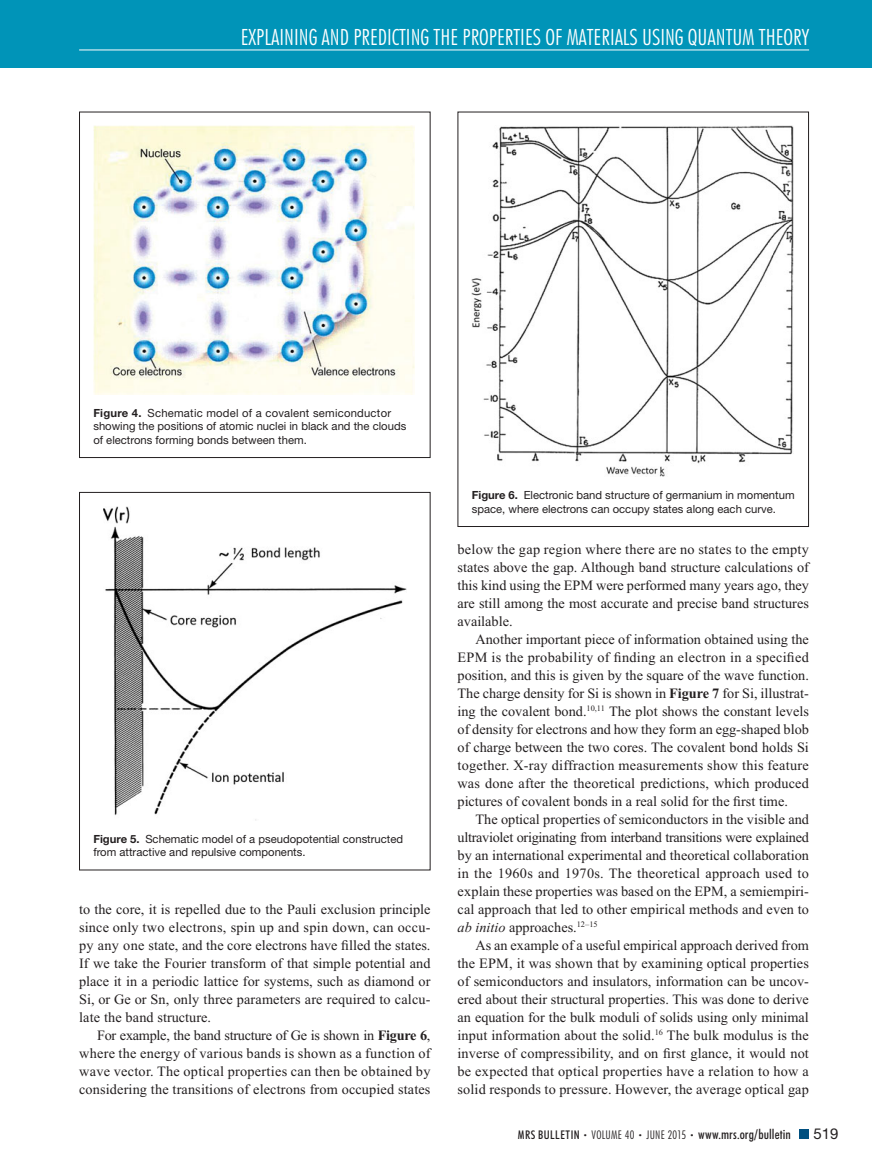
<style>
.page{position:relative;width:872px;height:1175px;background:#fff}
.page>*{position:absolute;margin:0;border:0;box-sizing:border-box;transform-origin:0 0}
.t1{font:300 condensed 22.5px "Futura BT";color:#fff}
.t2{font:15px "Helvetica Neue LT Std";color:#231f20}
.t3{font:14.25px "Times New Roman";color:#231f20}
.t4{font:14.25px "Times New Roman";letter-spacing:.02em;color:#231f20}
.t5{font:14.25px "Times New Roman";letter-spacing:-.02em;color:#231f20}
.t6{font:500 condensed 13.5px "Futura BT";letter-spacing:.01em;color:#231f20}
.t7{font:11.25px/13.5px "Helvetica Neue LT Std";color:#231f20}
.s1{font-weight:700}
.s2{font-style:italic}
.s3{font-size:12px}
.s4{font-weight:300;font-size:7.5px}
.s5{font-weight:300;font-size:12px}
</style>
<div class="page">
<div style="left:0;top:0;width:871px;height:68px;background:#0094b8"></div>
<hr style="left:79px;top:50px;width:729px;height:1px;background:#fff">
<div style="left:799px;top:1130px;width:9px;height:8px;background:#005080"></div>
<img style="left:93px;top:126px;width:321px;height:268px">
<div style="left:79px;top:112px;width:351px;height:346px;border:1px solid #231f20"></div>
<img style="left:103px;top:506px;width:303px;height:314px">
<div style="left:79px;top:492px;width:351px;height:378px;border:1px solid #231f20"></div>
<img style="left:471px;top:126px;width:321px;height:350px">
<p class="t1" style="left:240px;top:29px;width:569px">EXPLAINING AND PREDICTING THE PROPERTIES OF MATERIALS USING QUANTUM THEORY</p>
<p class="t7" style="left:93px;top:407px;width:314px"><span class="s1">Figure 4.</span> Schematic model of a covalent semiconductor showing the positions of atomic nuclei in black and the clouds of electrons forming bonds between them.</p>
<p class="t7" style="left:93px;top:833px;width:311px"><span class="s1">Figure 5.</span> Schematic model of a pseudopotential constructed from attractive and repulsive components.</p>
<p class="t3" style="left:79px;top:903px;width:353px">to the core, it is repelled due to the Pauli exclusion principle</p>
<p class="t4" style="left:79px;top:921px;width:353px">since only two electrons, spin up and spin down, can occu-</p>
<p class="t3" style="left:79px;top:939px;width:353px">py any one state, and the core electrons have filled the states.</p>
<p class="t3" style="left:79px;top:957px;width:353px">If we take the Fourier transform of that simple potential and</p>
<p class="t3" style="left:79px;top:975px;width:353px">place it in a periodic lattice for systems, such as diamond or</p>
<p class="t3" style="left:79px;top:993px;width:353px">Si, or Ge or Sn, only three parameters are required to calcu-</p>
<p class="t3" style="left:79px;top:1011px;width:133px">late the band structure.</p>
<p class="t5" style="left:97px;top:1029px;width:334px">For example, the band structure of Ge is shown in <span class="s1">Figure 6</span> ,</p>
<p class="t4" style="left:79px;top:1047px;width:353px">where the energy of various bands is shown as a function of</p>
<p class="t4" style="left:79px;top:1065px;width:353px">wave vector. The optical properties can then be obtained by</p>
<p class="t3" style="left:79px;top:1083px;width:353px">considering the transitions of electrons from occupied states</p>
<p class="t7" style="left:471px;top:490px;width:324px"><span class="s1">Figure 6.</span> Electronic band structure of germanium in momentum space, where electrons can occupy states along each curve.</p>
<p class="t4" style="left:457px;top:543px;width:353px">below the gap region where there are no states to the empty</p>
<p class="t3" style="left:457px;top:561px;width:353px">states above the gap. Although band structure calculations of</p>
<p class="t3" style="left:457px;top:579px;width:353px">this kind using the EPM were performed many years ago, they</p>
<p class="t3" style="left:457px;top:597px;width:353px">are still among the most accurate and precise band structures</p>
<p class="t3" style="left:457px;top:615px;width:57px">available.</p>
<p class="t3" style="left:475px;top:633px;width:335px">Another important piece of information obtained using the</p>
<p class="t4" style="left:457px;top:651px;width:353px">EPM is the probability of finding an electron in a specified</p>
<p class="t3" style="left:457px;top:669px;width:353px">position, and this is given by the square of the wave function.</p>
<p class="t3" style="left:457px;top:687px;width:353px">The charge density for Si is shown in <span class="s1">Figure 7</span> for Si, illustrat-</p>
<p class="t3" style="left:457px;top:705px;width:353px">ing the covalent bond. <sup>10</sup> <sup>,</sup> <sup>11</sup> The plot shows the constant levels</p>
<p class="t3" style="left:457px;top:723px;width:353px">of density for electrons and how they form an egg-shaped blob</p>
<p class="t3" style="left:457px;top:741px;width:353px">of charge between the two cores. The covalent bond holds Si</p>
<p class="t4" style="left:457px;top:759px;width:353px">together. X-ray diffraction measurements show this feature</p>
<p class="t3" style="left:457px;top:777px;width:353px">was done after the theoretical predictions, which produced</p>
<p class="t3" style="left:457px;top:795px;width:332px">pictures of covalent bonds in a real solid for the first time.</p>
<p class="t3" style="left:475px;top:813px;width:335px">The optical properties of semiconductors in the visible and</p>
<p class="t5" style="left:457px;top:831px;width:353px">ultraviolet originating from interband transitions were explained</p>
<p class="t3" style="left:457px;top:849px;width:353px">by an international experimental and theoretical collaboration</p>
<p class="t4" style="left:457px;top:867px;width:353px">in the 1960s and 1970s. The theoretical approach used to</p>
<p class="t3" style="left:457px;top:885px;width:353px">explain these properties was based on the EPM, a semiempiri-</p>
<p class="t3" style="left:457px;top:903px;width:353px">cal approach that led to other empirical methods and even to</p>
<p class="t3" style="left:457px;top:921px;width:141px"><span class="s2">ab initio</span> approaches. <sup>12</sup> <sup>–</sup> <sup>15</sup></p>
<p class="t3" style="left:475px;top:939px;width:335px">As an example of a useful empirical approach derived from</p>
<p class="t3" style="left:457px;top:957px;width:353px">the EPM, it was shown that by examining optical properties</p>
<p class="t3" style="left:457px;top:975px;width:353px">of semiconductors and insulators, information can be uncov-</p>
<p class="t3" style="left:457px;top:993px;width:353px">ered about their structural properties. This was done to derive</p>
<p class="t3" style="left:457px;top:1011px;width:353px">an equation for the bulk moduli of solids using only minimal</p>
<p class="t3" style="left:457px;top:1029px;width:353px">input information about the solid. <sup>16</sup> The bulk modulus is the</p>
<p class="t3" style="left:457px;top:1047px;width:353px">inverse of compressibility, and on first glance, it would not</p>
<p class="t4" style="left:457px;top:1065px;width:353px">be expected that optical properties have a relation to how a</p>
<p class="t3" style="left:457px;top:1083px;width:353px">solid responds to pressure. However, the average optical gap</p>
<p class="t6" style="left:517px;top:1129px;width:274px"><span class="s3">MRS BULLETIN</span> <span class="s4">•</span> <span class="s5">VOLUME 40</span> <span class="s4">•</span> <span class="s5">JUNE 2015</span> <span class="s4">•</span> www.mrs.org/bulletin</p>
<p class="t2" style="left:813px;top:1128px;width:27px">519</p>
</div>
